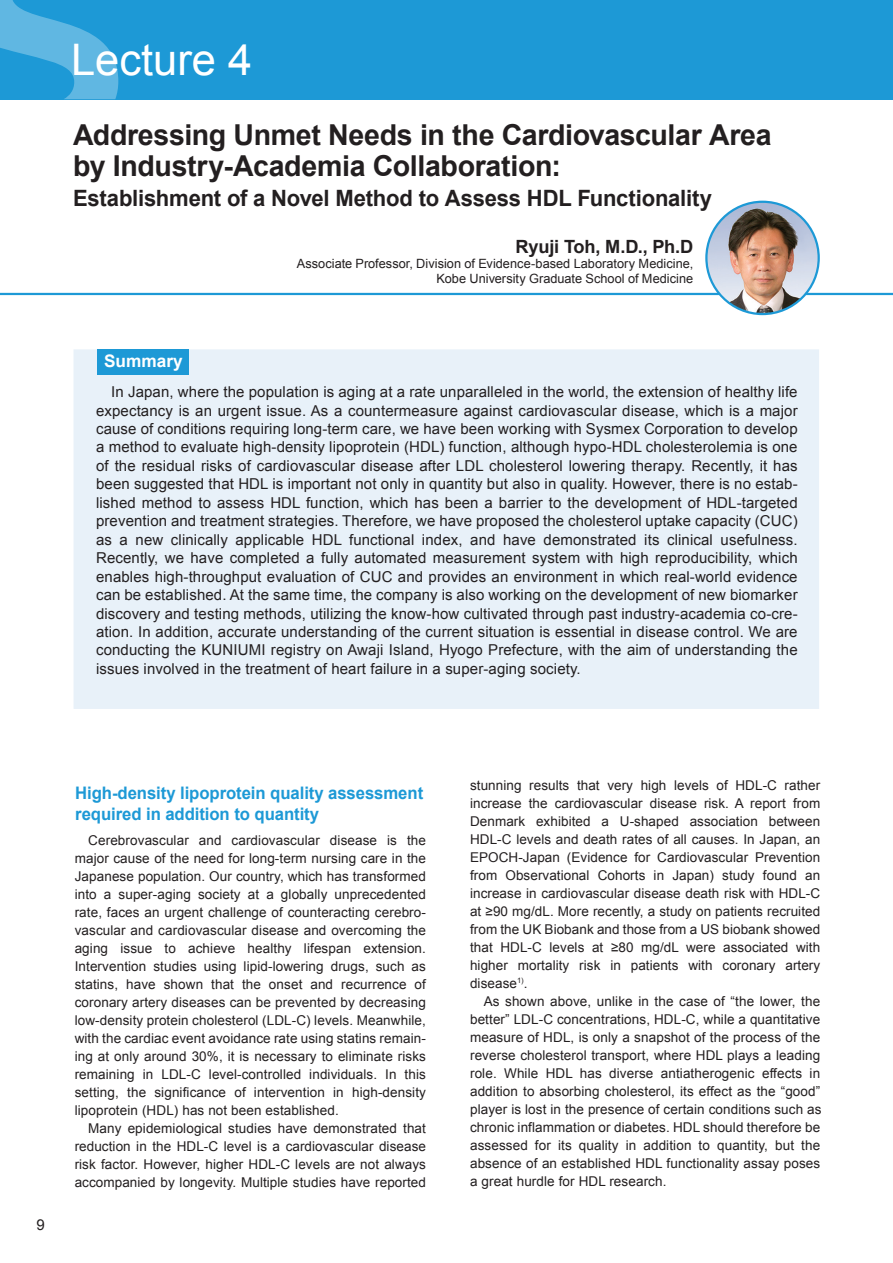
<style>
.page{position:relative;width:893px;height:1263px;background:#fff}
.page>*{position:absolute;margin:0;border:0;box-sizing:border-box;transform-origin:0 0}
.t1{font:43.5px "Arial";color:#fff}
.t2{font:700 28.8px/30.5px "Arial";letter-spacing:-.015em;color:#231f20}
.t3{font:700 22.5px "Arial";letter-spacing:-.01em;color:#231f20}
.t4{font:700 18.3px "Arial";letter-spacing:-.015em;color:#231f20}
.t5{font:700 17.25px/20.7px "Arial";letter-spacing:-.005em;color:#1d99d6}
.t6{font:700 17.25px "Arial";color:#fff}
.t7{font:15px/18.5px "Arial";letter-spacing:.01em;color:#231f20;text-align:justify}
.t8{font:13.5px/18px "Arial";letter-spacing:.005em;color:#231f20;text-align:justify}
.t9{font:12.75px/15px "Arial";color:#231f20;text-align:right}
</style>
<div class="page">
<div style="left:74px;top:349px;width:745px;height:360px;background:#e8f1f9"></div>
<hr style="left:0;top:293px;width:893px;height:2px;background:#1d99d6">
<img style="left:706px;top:202px;width:113px;height:112px;border-radius:56px">
<div style="left:0;top:0;width:893px;height:99px;background:#1d99d6"></div>
<svg style="left:0;top:0;width:118px;height:99px"></svg>
<div style="left:705px;top:201px;width:115px;height:114px;border:2px solid #1d99d6;border-radius:50%"></div>
<div style="left:97px;top:349px;width:92px;height:26px;background:#1d99d6"></div>
<h1 class="t1" style="left:71px;top:31px;width:183px">Lecture 4</h1>
<h2 class="t2" style="left:73px;top:121px;width:700px">Addressing Unmet Needs in the Cardiovascular Area by Industry-Academia Collaboration:</h2>
<h3 class="t3" style="left:73px;top:183px;width:640px">Establishment of a Novel Method to Assess HDL Functionality</h3>
<p class="t6" style="left:104px;top:349px;width:80px">Summary</p>
<h3 class="t4" style="left:515px;top:234px;width:179px">Ryuji Toh, M.D., Ph.D</h3>
<p class="t9" style="left:297px;top:256px;width:398px">Associate Professor, Division of Evidence-based Laboratory Medicine,<br>Kobe University Graduate School of Medicine</p>
<p class="t7" style="left:96px;top:383px;width:703px;text-indent:15px">In Japan, where the population is aging at a rate unparalleled in the world, the extension of healthy life expectancy is an urgent issue. As a countermeasure against cardiovascular disease, which is a major cause of conditions requiring long-term care, we have been working with Sysmex Corporation to develop a method to evaluate high-density lipoprotein (HDL) function, although hypo-HDL cholesterolemia is one of the residual risks of cardiovascular disease after LDL cholesterol lowering therapy. Recently, it has been suggested that HDL is important not only in quantity but also in quality. However, there is no estab&shy;lished method to assess HDL function, which has been a barrier to the development of HDL-targeted prevention and treatment strategies. Therefore, we have proposed the cholesterol uptake capacity (CUC) as a new clinically applicable HDL functional index, and have demonstrated its clinical usefulness.<br>Recently, we have completed a fully automated measurement system with high reproducibility, which enables high-throughput evaluation of CUC and provides an environment in which real-world evidence can be established. At the same time, the company is also working on the development of new biomarker discovery and testing methods, utilizing the know-how cultivated through past industry-academia co-cre&shy;ation. In addition, accurate understanding of the current situation is essential in disease control. We are conducting the KUNIUMI registry on Awaji Island, Hyogo Prefecture, with the aim of understanding the issues involved in the treatment of heart failure in a super-aging society.</p>
<p class="t7" style="left:36px;top:1216px;width:10px">9</p>
<p class="t5" style="left:75px;top:783px;width:349px">High-density lipoprotein quality assessment required in addition to quantity</p>
<p class="t8" style="left:75px;top:831px;width:353px;text-indent:14px">Cerebrovascular and cardiovascular disease is the major cause of the need for long-term nursing care in the Japanese population. Our country, which has transformed into a super-aging society at a globally unprecedented rate, faces an urgent challenge of counteracting cerebro&shy;vascular and cardiovascular disease and overcoming the aging issue to achieve healthy lifespan extension.<br>Intervention studies using lipid-lowering drugs, such as statins, have shown that the onset and recurrence of coronary artery diseases can be prevented by decreasing low-density protein cholesterol (LDL-C) levels. Meanwhile, with the cardiac event avoidance rate using statins remain&shy;ing at only around 30%, it is necessary to eliminate risks remaining in LDL-C level-controlled individuals. In this setting, the significance of intervention in high-density lipoprotein (HDL) has not been established.</p>
<p class="t8" style="left:75px;top:1119px;width:353px;text-indent:14px">Many epidemiological studies have demonstrated that reduction in the HDL-C level is a cardiovascular disease risk factor. However, higher HDL-C levels are not always accompanied by longevity. Multiple studies have reported</p>
<p class="t8" style="left:470px;top:776px;width:352px">stunning results that very high levels of HDL-C rather increase the cardiovascular disease risk. A report from Denmark exhibited a U-shaped association between HDL-C levels and death rates of all causes. In Japan, an EPOCH-Japan (Evidence for Cardiovascular Prevention from Observational Cohorts in Japan) study found an increase in cardiovascular disease death risk with HDL-C at ≥90 mg/dL. More recently, a study on patients recruited from the UK Biobank and those from a US biobank showed that HDL-C levels at ≥80 mg/dL were associated with higher mortality risk in patients with coronary artery disease<sup>1)</sup>.</p>
<p class="t8" style="left:470px;top:992px;width:353px;text-indent:14px">As shown above, unlike in the case of “the lower, the better” LDL-C concentrations, HDL-C, while a quantitative measure of HDL, is only a snapshot of the process of the reverse cholesterol transport, where HDL plays a leading role. While HDL has diverse antiatherogenic effects in addition to absorbing cholesterol, its effect as the “good” player is lost in the presence of certain conditions such as chronic inflammation or diabetes. HDL should therefore be assessed for its quality in addition to quantity, but the absence of an established HDL functionality assay poses a great hurdle for HDL research.</p>
</div>
